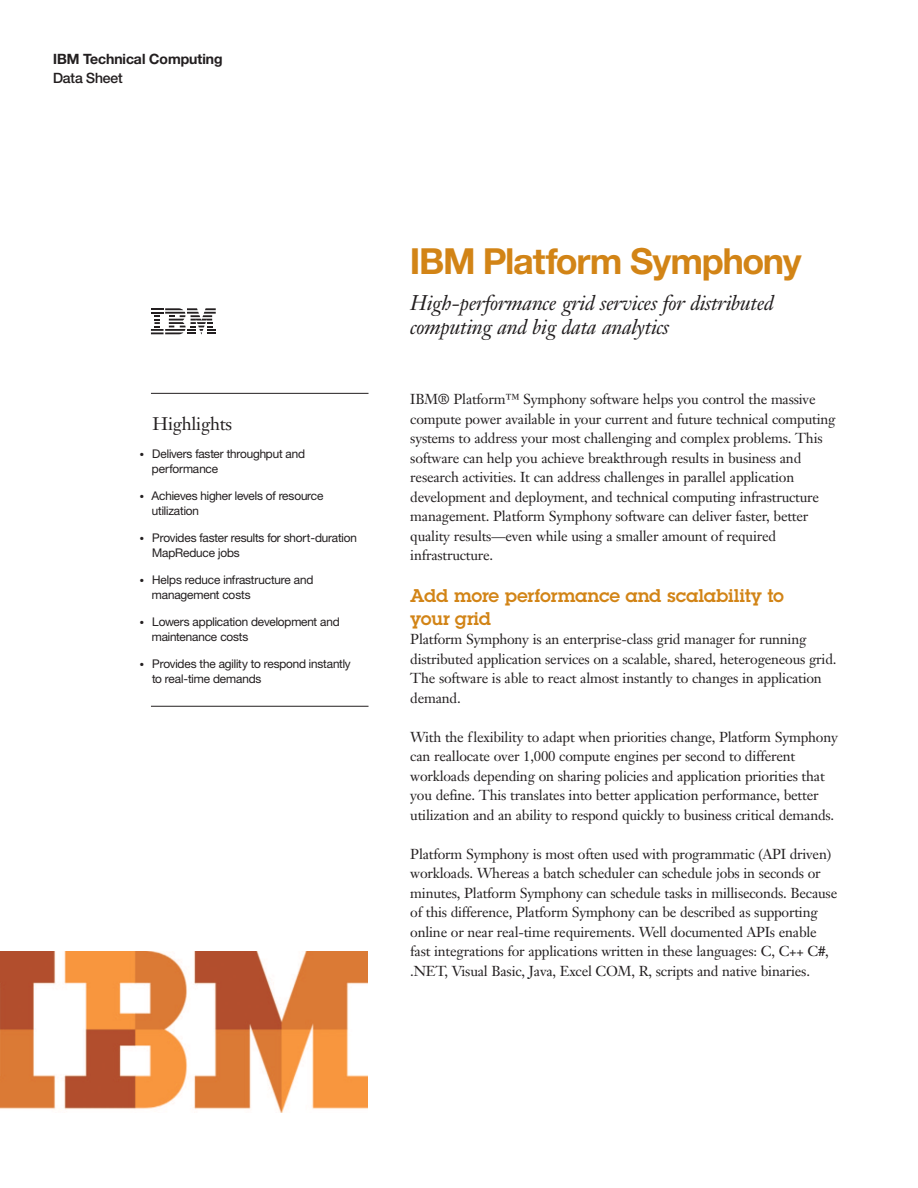
<style>
.page{position:relative;width:918px;height:1188px;background:#fff}
.page>*{position:absolute;margin:0;border:0;box-sizing:border-box;transform-origin:0 0}
.t1{font:700 36px "Helv Neuefor IBM";letter-spacing:-.02em;color:#d28416}
.t2{font:italic 21px/24px "Janson Text LT Pro";letter-spacing:-.015em;color:#231f20}
.t3{font:600 18px/22.5px "Lubalinfor IBM";color:#d28416}
.t4{font:18px "Janson Text LT Pro";letter-spacing:-.015em;color:#231f20}
.t5{font:14.25px/19.5px "Janson Text LT Pro";letter-spacing:-.015em;color:#231f20}
.t6{font:700 14.25px/19.4px "Helv Neuefor IBM";color:#231f20}
.t7{font:12px/15px "Helv Neuefor IBM";letter-spacing:-.01em;color:#231f20}
.t8{font:4.5px "Zapf Dingbats";color:#231f20}
.s1{font-weight:500}
</style>
<div class="page">
<img style="left:0;top:951px;width:368px;height:161px">
<svg style="left:151px;top:308px;width:65px;height:26px"></svg>
<hr style="left:151px;top:393px;width:218px;height:1px;background:#231f20">
<hr style="left:151px;top:706px;width:218px;height:1px;background:#231f20">
<p class="t6" style="left:53px;top:49px;width:171px">IBM Technical Computing<br><span class="s1">Data Sheet</span></p>
<h2 class="t4" style="left:153px;top:412px;width:81px">Highlights</h2>
<p class="t7" style="left:152px;top:446px;width:155px">Delivers faster throughput and performance</p>
<p class="t8" style="left:140px;top:494px;width:13px">●● ●●</p>
<p class="t7" style="left:152px;top:488px;width:174px">Achieves higher levels of resource utilization</p>
<p class="t7" style="left:152px;top:530px;width:206px">Provides faster results for short-duration<br>MapReduce jobs</p>
<p class="t7" style="left:152px;top:572px;width:163px">Helps reduce infrastructure and management costs</p>
<p class="t7" style="left:152px;top:614px;width:189px">Lowers application development and maintenance costs</p>
<p class="t7" style="left:152px;top:656px;width:200px">Provides the agility to respond instantly to real-time demands</p>
<h1 class="t1" style="left:410px;top:238px;width:393px">IBM Platform Symphony</h1>
<h2 class="t2" style="left:410px;top:291px;width:365px">High-performance grid services for distributed computing and big data analytics</h2>
<p class="t5" style="left:410px;top:389px;width:427px">IBM® Platform™ Symphony software helps you control the massive compute power available in your current and future technical computing systems to address your most challenging and complex problems. This software can help you achieve breakthrough results in business and research activities. It can address challenges in parallel application development and deployment, and technical computing infrastructure management. Platform Symphony software can deliver faster, better quality results—even while using a smaller amount of required infrastructure.</p>
<h2 class="t3" style="left:410px;top:584px;width:375px">Add more performance and scalability to your grid</h2>
<p class="t5" style="left:410px;top:630px;width:428px">Platform Symphony is an enterprise-class grid manager for running distributed application services on a scalable, shared, heterogeneous grid.<br>The software is able to react almost instantly to changes in application demand.</p>
<p class="t5" style="left:410px;top:727px;width:429px">With the flexibility to adapt when priorities change, Platform Symphony can reallocate over 1,000 compute engines per second to different workloads depending on sharing policies and application priorities that you define. This translates into better application performance, better utilization and an ability to respond quickly to business critical demands.</p>
<p class="t5" style="left:410px;top:844px;width:428px">Platform Symphony is most often used with programmatic (API driven) workloads. Whereas a batch scheduler can schedule jobs in seconds or minutes, Platform Symphony can schedule tasks in milliseconds. Because of this difference, Platform Symphony can be described as supporting online or near real-time requirements. Well documented APIs enable fast integrations for applications written in these languages: C, C++ C#, .NET, Visual Basic, Java, Excel COM, R, scripts and native binaries.</p>
</div>
